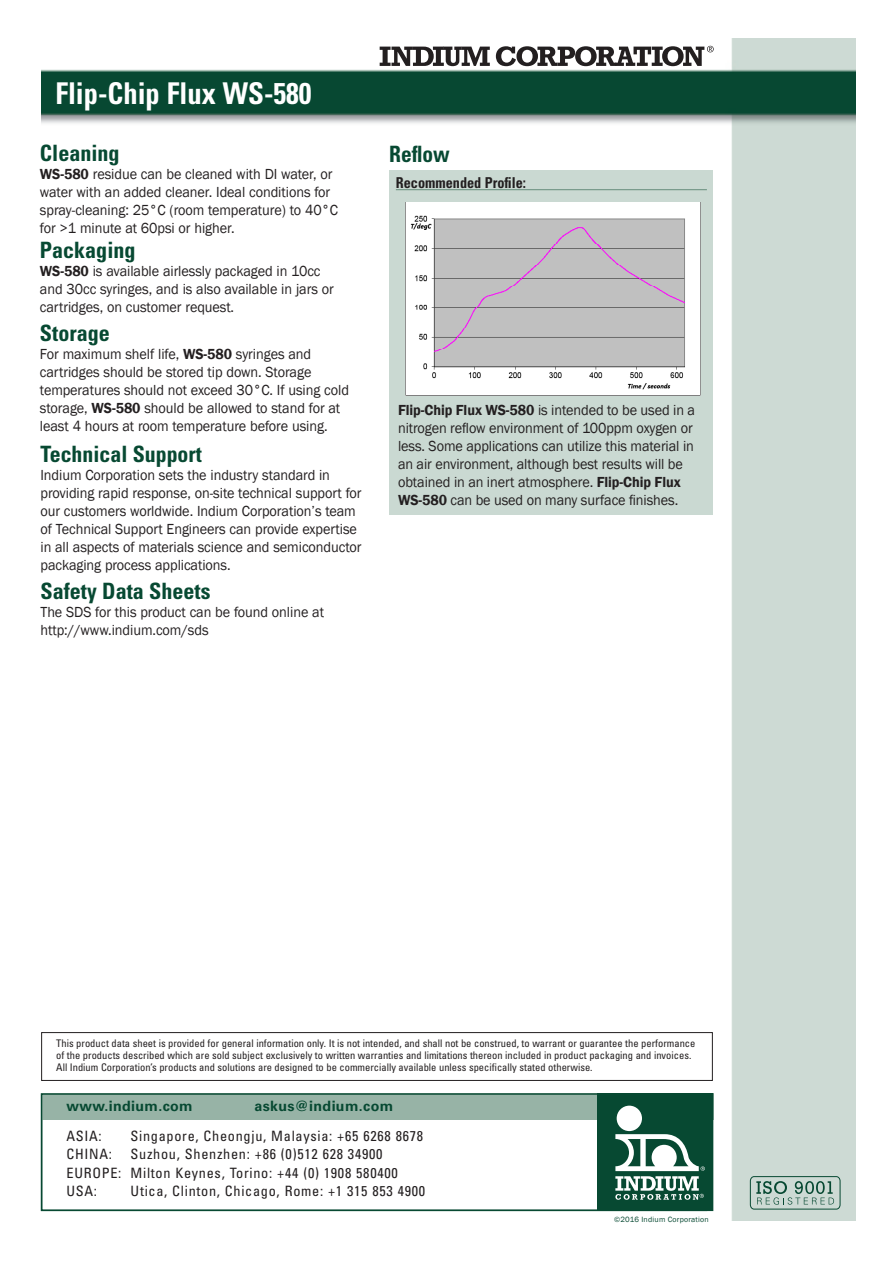
<style>
.page{position:relative;width:893px;height:1263px;background:#fff}
.page>*{position:absolute;margin:0;border:0;box-sizing:border-box;transform-origin:0 0}
.bulleted_list{font:700 condensed 30px "Univers LT Std";color:#fff;scale:.95 1}
.body{font:700 condensed 22.5px "Univers LT Std";color:#074932}
.heading-12_pt{font:700 condensed 22.5px "Univers LT Std";color:#074932;scale:.95 1}
.body-2{font:15px/18px "Franklin Gothic";letter-spacing:-.005em;color:#231f20;scale:.95 1}
.subhead_rule{font:700 condensed 15px "Univers LT Std";color:#231f20;scale:.95 1}
.t1{font:condensed 14.25px "Univers LT Std";letter-spacing:.05em;color:#231f20}
.t2{font:700 14.25px "Univers LT Std";letter-spacing:.025em;color:#074932}
.t3{font:condensed 10.5px/12px "Univers LT Std";color:#231f20}
.t4{font:7.8px "Franklin Gothic";letter-spacing:.03em;color:#074932}
.s1{font-weight:600}
</style>
<div class="page">
<img style="left:41px;top:39px;width:815px;height:1182px">
<div style="left:41px;top:1093px;width:666px;height:118px;background:#fff"></div>
<div style="left:41px;top:1093px;width:672px;height:26px;background:#97b3a6"></div>
<div style="left:41px;top:1093px;width:672px;height:118px;border:1px solid #074932"></div>
<div style="left:597px;top:1093px;width:116px;height:118px;background:#074932"></div>
<div style="left:617px;top:1106px;width:25px;height:25px;background:#fff;border-radius:50%"></div>
<svg style="left:615px;top:1134px;width:90px;height:66px"></svg>
<svg style="left:380px;top:47px;width:110px;height:19px"></svg>
<svg style="left:496px;top:46px;width:218px;height:20px"></svg>
<div style="left:42px;top:1032px;width:670px;height:48px;background:#fff"></div>
<div style="left:41px;top:1032px;width:672px;height:49px;border:1px solid #231f20"></div>
<div style="left:389px;top:171px;width:324px;height:344px;background:#cad9d2"></div>
<hr style="left:396px;top:189px;width:311px;height:1px;background:#719585">
<img style="left:406px;top:202px;width:294px;height:193px">
<svg style="left:756px;top:1181px;width:78px;height:23px;background:#9eb7ad"></svg>
<div style="left:750px;top:1176px;width:90px;height:33px;border:1px solid #074932;border-radius:4px"></div>
<p class="bulleted_list" style="left:55px;top:75px;width:271px">Flip-Chip Flux WS-580</p>
<p class="body" style="left:40px;top:140px;width:81px">Cleaning</p>
<p class="body-2" style="left:40px;top:166px;width:315px"><span class="s1">WS-580</span> residue can be cleaned with DI water, or water with an added cleaner. Ideal conditions for spray-cleaning: 25°C (room temperature) to 40°C for &gt;1 minute at 60psi or higher.</p>
<p class="body" style="left:40px;top:236px;width:97px">Packaging</p>
<p class="body-2" style="left:40px;top:262px;width:311px"><span class="s1">WS-580</span> is available airlessly packaged in 10cc and 30cc syringes, and is also available in jars or cartridges, on customer request.</p>
<p class="body" style="left:40px;top:319px;width:71px">Storage</p>
<p class="body-2" style="left:40px;top:345px;width:327px">For maximum shelf life, <span class="s1">WS-580</span> syringes and cartridges should be stored tip down. Storage temperatures should not exceed 30°C. If using cold storage, <span class="s1">WS-580</span> should be allowed to stand for at least 4 hours at room temperature before using.</p>
<p class="body" style="left:40px;top:440px;width:163px">Technical Support</p>
<p class="body-2" style="left:40px;top:466px;width:339px">Indium Corporation sets the industry standard in providing rapid response, on-site technical support for our customers worldwide. Indium Corporation’s team of Technical Support Engineers can provide expertise in all aspects of materials science and semiconductor packaging process applications.</p>
<p class="body" style="left:40px;top:577px;width:172px">Safety Data Sheets</p>
<p class="body-2" style="left:40px;top:603px;width:300px">The SDS for this product can be found online at http://www.indium.com/sds</p>
<p class="heading-12_pt" style="left:389px;top:140px;width:65px">Reflow</p>
<p class="subhead_rule" style="left:396px;top:173px;width:138px">Recommended Profile:</p>
<p class="body-2" style="left:398px;top:402px;width:314px"><span class="s1">Flip-Chip Flux WS-580</span> is intended to be used in a nitrogen reflow environment of 100ppm oxygen or less. Some applications can utilize this material in an air environment, although best results will be obtained in an inert atmosphere. <span class="s1">Flip-Chip Flux WS-580</span> can be used on many surface finishes.</p>
<p class="t3" style="left:56px;top:1037px;width:641px">This product data sheet is provided for general information only. It is not intended, and shall not be construed, to warrant or guarantee the performance of the products described which are sold subject exclusively to written warranties and limitations thereon included in product packaging and invoices.<br>All Indium Corporation’s products and solutions are designed to be commercially available unless specifically stated otherwise.</p>
<p class="t2" style="left:67px;top:1098px;width:128px">www.indium.com</p>
<p class="t2" style="left:254px;top:1098px;width:140px">askus@indium.com</p>
<p class="t1" style="left:67px;top:1126px;width:37px">ASIA:</p>
<p class="t1" style="left:131px;top:1126px;width:294px">Singapore, Cheongju, Malaysia: +65 6268 8678</p>
<p class="t1" style="left:67px;top:1145px;width:47px">CHINA:</p>
<p class="t1" style="left:131px;top:1145px;width:253px">Suzhou, Shenzhen: +86 (0)512 628 34900</p>
<p class="t1" style="left:67px;top:1163px;width:333px">EUROPE: Milton Keynes, Torino: +44 (0) 1908 580400</p>
<p class="t1" style="left:67px;top:1182px;width:32px">USA:</p>
<p class="t1" style="left:131px;top:1182px;width:296px">Utica, Clinton, Chicago, Rome: +1 315 853 4900</p>
<p class="t4" style="left:614px;top:1214px;width:96px">©2016 Indium Corporation</p>
</div>
